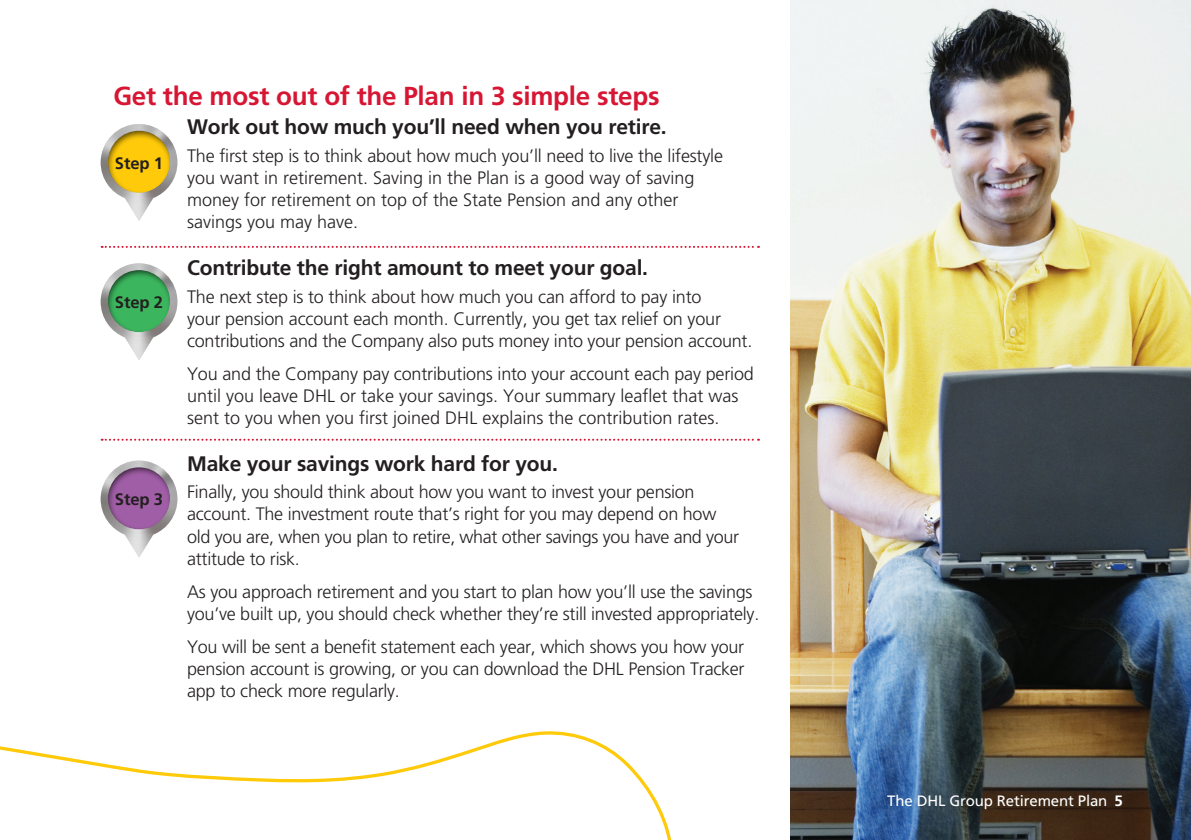
<style>
.page{position:relative;width:1191px;height:840px;background:#fff}
.page>*{position:absolute;margin:0;border:0;box-sizing:border-box;transform-origin:0 0}
.DHL_Subheading_1{font:700 26px "Frutiger LT Std";letter-spacing:-.01em;color:#d71634}
.DHL_Subheading_2{font:700 21px "Frutiger LT Std";letter-spacing:-.01em;color:#231f20}
.DHL_Body{font:300 18px/22px "Frutiger LT Std";letter-spacing:-.01em;color:#231f20}
.DHL_Subheading_1-2{font:700 16.6px "Frutiger LT Std";letter-spacing:-.01em;color:#231f20}
.DHL_Intro{font:15px "Frutiger LT Std";letter-spacing:-.01em;color:#fff}
.s1{font-weight:700}
</style>
<div class="page">
<img style="left:790px;top:0;width:401px;height:839px">
<svg style="left:0;top:731px;width:671px;height:108px"></svg>
<svg style="left:125px;top:198px;width:28px;height:23px"></svg>
<img style="left:101px;top:124px;width:76px;height:74px">
<div style="left:106px;top:128px;width:66px;height:66px;background:#231f20;opacity:.75"></div>
<svg style="left:124px;top:337px;width:30px;height:23px"></svg>
<img style="left:101px;top:263px;width:76px;height:74px">
<div style="left:106px;top:267px;width:66px;height:66px;background:#231f20;opacity:.75"></div>
<svg style="left:123px;top:534px;width:32px;height:23px"></svg>
<img style="left:101px;top:460px;width:76px;height:74px">
<div style="left:106px;top:464px;width:66px;height:66px;background:#231f20;opacity:.75"></div>
<svg style="left:102px;top:246px;width:657px;height:2px"></svg>
<svg style="left:102px;top:438px;width:657px;height:2px"></svg>
<p class="DHL_Subheading_1" style="left:113px;top:80px;width:547px">Get the most out of the Plan in 3 simple steps</p>
<p class="DHL_Subheading_2" style="left:187px;top:115px;width:481px">Work out how much you’ll need when you retire.</p>
<p class="DHL_Body" style="left:187px;top:145px;width:537px">The first step is to think about how much you’ll need to live the lifestyle you want in retirement. Saving in the Plan is a good way of saving money for retirement on top of the State Pension and any other savings you may have.</p>
<p class="DHL_Subheading_2" style="left:187px;top:255px;width:462px">Contribute the right amount to meet your goal.</p>
<p class="DHL_Body" style="left:187px;top:285px;width:566px">The next step is to think about how much you can afford to pay into<br>your pension account each month. Currently, you get tax relief on your contributions and the Company also puts money into your pension account.</p>
<p class="DHL_Body" style="left:187px;top:363px;width:568px">You and the Company pay contributions into your account each pay period until you leave DHL or take your savings. Your summary leaflet that was sent to you when you first joined DHL explains the contribution rates.</p>
<p class="DHL_Subheading_2" style="left:187px;top:451px;width:372px">Make your savings work hard for you.</p>
<p class="DHL_Body" style="left:187px;top:481px;width:553px">Finally, you should think about how you want to invest your pension account. The investment route that’s right for you may depend on how old you are, when you plan to retire, what other savings you have and your attitude to risk.</p>
<p class="DHL_Body" style="left:187px;top:580px;width:574px">As you approach retirement and you start to plan how you’ll use the savings you’ve built up, you should check whether they’re still invested appropriately.</p>
<p class="DHL_Body" style="left:187px;top:636px;width:559px;text-align:justify">You will be sent a benefit statement each year, which shows you how your pension account is growing, or you can download the DHL Pension Tracker app to check more regularly.</p>
<p class="DHL_Subheading_1-2" style="left:115px;top:153px;width:50px">Step 1</p>
<p class="DHL_Subheading_1-2" style="left:115px;top:292px;width:50px">Step 2</p>
<p class="DHL_Subheading_1-2" style="left:115px;top:489px;width:50px">Step 3</p>
<p class="DHL_Intro" style="left:887px;top:791px;width:237px">The DHL Group Retirement Plan <span class="s1">5</span></p>
</div>
